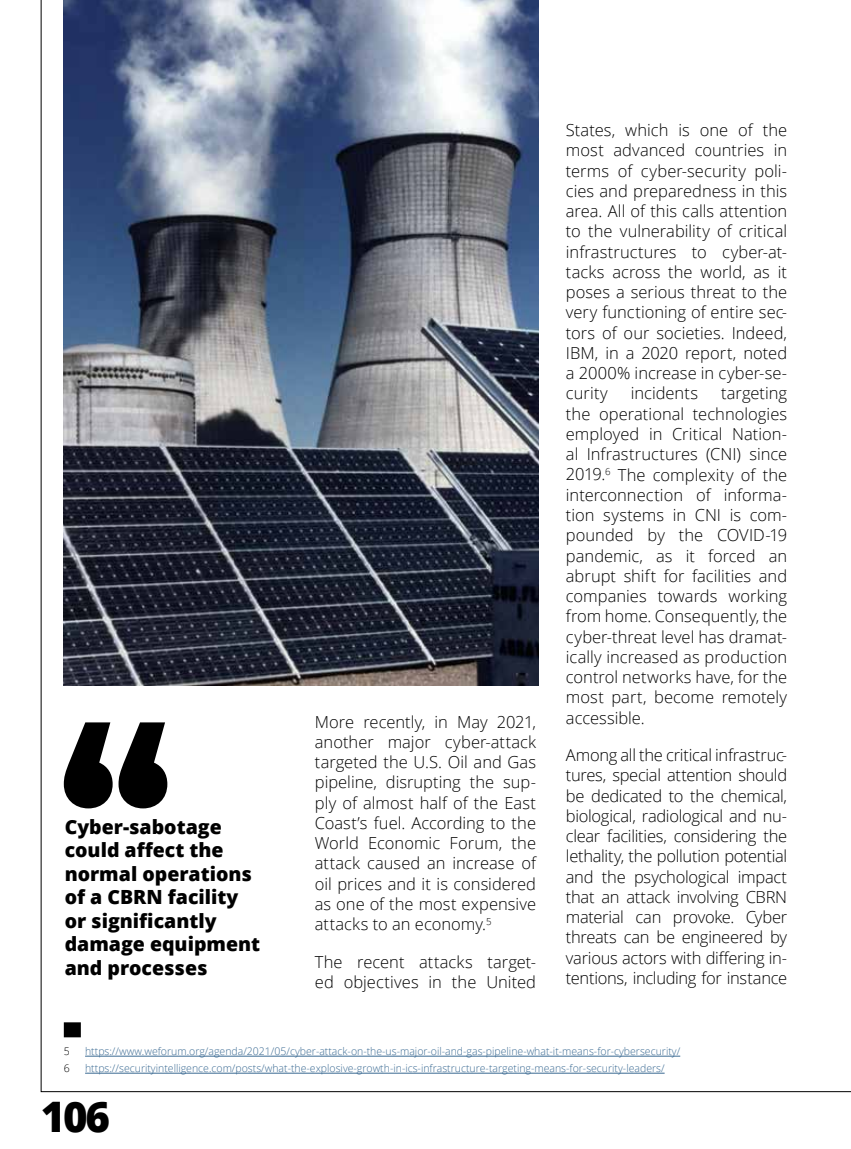
<style>
.page{position:relative;width:851px;height:1149px;background:#fff}
.page>*{position:absolute;margin:0;border:0;box-sizing:border-box;transform-origin:0 0}
.t1{font:800 42px "Open Sans";color:#000}
.t2{font:800 19.5px/23.4px "Open Sans";color:#000}
.t3{font:300 16.5px/20.2px "Open Sans";color:#000;text-align:justify}
.t4{font:300 10.5px "Open Sans";color:#396992}
.t5{font:300 10.5px "Open Sans";color:#000}
</style>
<div class="page">
<div style="left:64px;top:1021px;width:17px;height:15px;background:#000"></div>
<hr style="left:85px;top:1055px;width:595px;height:1px;background:#396992">
<hr style="left:85px;top:1072px;width:579px;height:1px;background:#396992">
<img style="left:64px;top:0;width:475px;height:685px">
<svg style="left:64px;top:722px;width:103px;height:86px"></svg>
<p class="t2" style="left:65px;top:813px;width:197px">Cyber-sabotage could affect the normal operations of a CBRN facility or significantly damage equipment and processes</p>
<p class="t3" style="left:315px;top:710px;width:224px">M ore recently, in May 2021, another major cyber-attack targeted the U.S. Oil and Gas pipeline, disrupting the sup&shy;ply of almost half of the East Coast’s fuel. According to the World Economic Forum, the attack caused an increase of oil prices and it is considered as one of the most expensive attacks to an economy.<sup>5</sup></p>
<p class="t3" style="left:315px;top:950px;width:223px">The recent attacks target&shy;ed objectives in the U nited</p>
<p class="t3" style="left:566px;top:119px;width:223px">States, which is one of the most advanced countries in terms of cyber-security poli&shy;cies and preparedness in this area. All of this calls attention to the vulnerability of critical infrastructures to cyber-at&shy;tacks across the world, as it poses a serious threat to the very functioning of entire sec&shy;tors of our societies. I ndeed, IBM , in a 2020 report, noted a 2000% increase in cyber-se&shy;curity</p>
<p class="t3" style="left:630px;top:383px;width:69px">incidents</p>
<p class="t3" style="left:566px;top:383px;width:223px;text-indent:155px">targeting the operational technologies employed in Critical Nation&shy;al I nfrastructures (CNI) since 2019.<sup>6</sup> The complexity of the interconnection of informa&shy;tion systems in CNI</p>
<p class="t3" style="left:566px;top:504px;width:223px;text-indent:164px">is com&shy;pounded by the COVID-19 pandemic, as it forced an abrupt shift for facilities and companies towards working from home. Consequently, the cyber-threat level has dramat&shy;ically increased as production control networks have, for the most part, become remotely accessible.</p>
<p class="t3" style="left:566px;top:744px;width:223px;text-align:left">Among all the critical infrastruc&shy;tures, special attention should be dedicated to the chemical, biological, radiological and nu&shy;clear facilities, considering the lethality, the pollution potential and the psychological impact that an attack involving CBRN material can provoke. Cyber threats can be engineered by various actors with differing in&shy;tentions, including for instance</p>
<p class="t5" style="left:64px;top:1043px;width:7px">5</p>
<p class="t4" style="left:85px;top:1043px;width:596px">https://www.weforum.org/agenda/2021/05/cyber-attack-on-the-us-major-oil-and-gas-pipeline-what-it-means-for-cybersecurity/</p>
<p class="t5" style="left:64px;top:1060px;width:7px">6</p>
<p class="t4" style="left:85px;top:1060px;width:581px">https://securityintelligence.com/posts/what-the-explosive-growth-in-ics-infrastructure-targeting-means-for-security-leaders/</p>
<h1 class="t1" style="left:41px;top:1084px;width:71px">106</h1>
</div>
